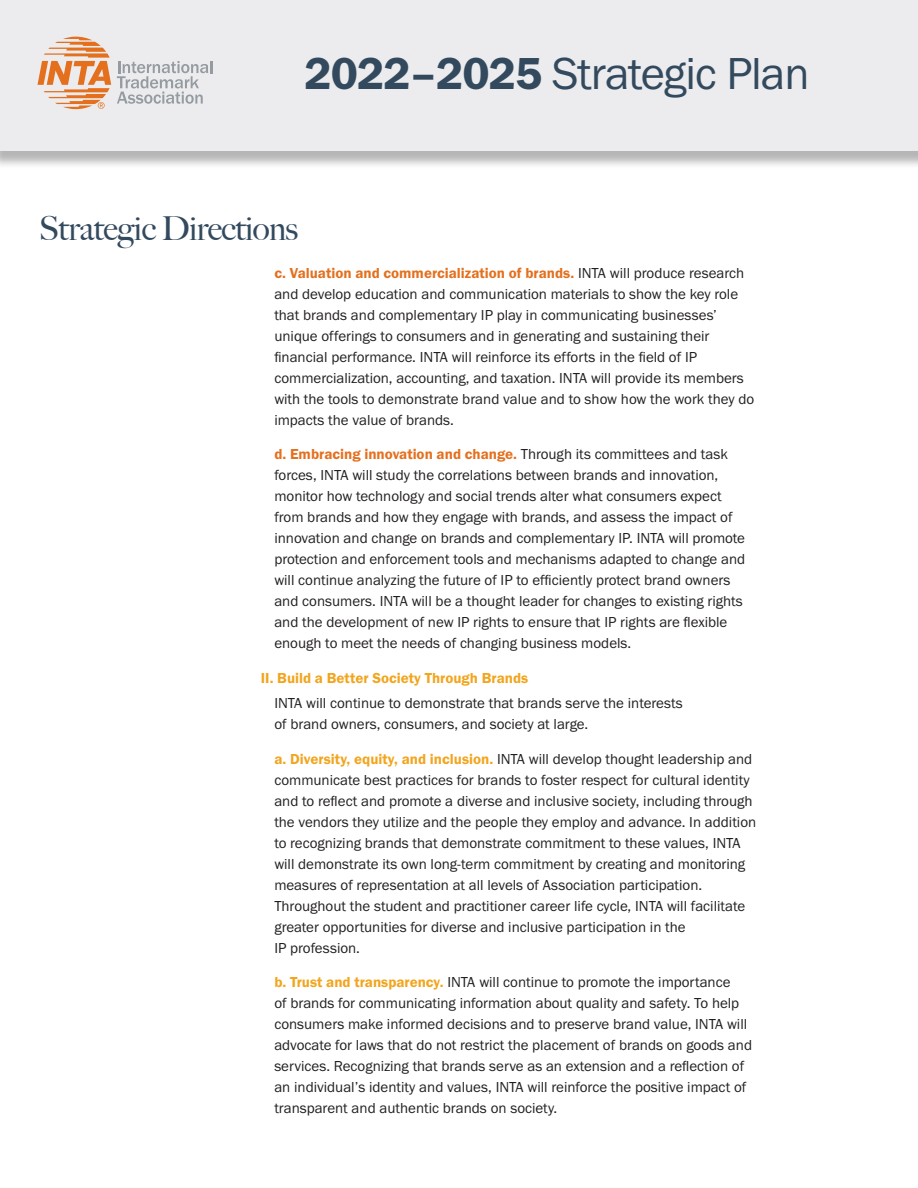
<style>
.page{position:relative;width:918px;height:1188px;background:#fff}
.page>*{position:absolute;margin:0;border:0;box-sizing:border-box;transform-origin:0 0}
.t1{font:46.5px "Franklin Gothic URW Boo";letter-spacing:-.02em;color:#334a5e}
.t2{font:500 33px "Big Caslon";letter-spacing:-.02em;color:#334a5e}
.t3{font:15px/21px "Franklin Gothic URW Boo";color:#231f20}
.t4{font:15px "Franklin Gothic URW Dem";color:#f2a51d}
.s1{font-family:"Franklin Gothic URW Dem"}
.s2{font-family:"Franklin Gothic URW Dem";color:#e4701e}
.s3{font-family:"Franklin Gothic URW Dem";color:#f2a51d}
</style>
<div class="page">
<div style="left:0;top:0;width:918px;height:169px;background:#231f20;opacity:.33"></div>
<div style="left:0;top:0;width:918px;height:151px;background:#ececee"></div>
<svg style="left:117px;top:61px;width:95px;height:43px"></svg>
<svg style="left:37px;top:37px;width:74px;height:72px"></svg>
<p class="t1" style="left:304px;top:44px;width:507px"><span class="s1">2022–2025</span> Strategic Plan</p>
<p class="t2" style="left:39px;top:201px;width:261px">Strategic Directions</p>
<p class="t3" style="left:274px;top:262px;width:481px"><span class="s2">c. Valuation and commercialization of brands.</span> INTA will produce research and develop education and communication materials to show the key role that brands and complementary IP play in communicating businesses’ unique offerings to consumers and in generating and sustaining their financial performance. INTA will reinforce its efforts in the field of IP commercialization, accounting, and taxation. INTA will provide its members with the tools to demonstrate brand value and to show how the work they do impacts the value of brands.</p>
<p class="t3" style="left:274px;top:444px;width:472px"><span class="s2">d. Embracing innovation and change.</span> Through its committees and task forces, INTA will study the correlations between brands and innovation, monitor how technology and social trends alter what consumers expect from brands and how they engage with brands, and assess the impact of innovation and change on brands and complementary IP. INTA will promote protection and enforcement tools and mechanisms adapted to change and will continue analyzing the future of IP to efficiently protect brand owners and consumers. INTA will be a thought leader for changes to existing rights and the development of new IP rights to ensure that IP rights are flexible enough to meet the needs of changing business models.</p>
<p class="t4" style="left:261px;top:669px;width:269px">II. Build a Better Society Through Brands</p>
<p class="t3" style="left:274px;top:693px;width:410px">INTA will continue to demonstrate that brands serve the interests of brand owners, consumers, and society at large.</p>
<p class="t3" style="left:274px;top:748px;width:483px"><span class="s3">a. Diversity, equity, and inclusion.</span> INTA will develop thought leadership and communicate best practices for brands to foster respect for cultural identity and to reflect and promote a diverse and inclusive society, including through the vendors they utilize and the people they employ and advance. In addition to recognizing brands that demonstrate commitment to these values, INTA will demonstrate its own long-term commitment by creating and monitoring measures of representation at all levels of Association participation.<br>Throughout the student and practitioner career life cycle, INTA will facilitate greater opportunities for diverse and inclusive participation in the<br>IP profession.</p>
<p class="t3" style="left:274px;top:972px;width:479px"><span class="s3">b. Trust and transparency.</span> INTA will continue to promote the importance<br>of brands for communicating information about quality and safety. To help consumers make informed decisions and to preserve brand value, INTA will advocate for laws that do not restrict the placement of brands on goods and services. Recognizing that brands serve as an extension and a reflection of an individual’s identity and values, INTA will reinforce the positive impact of transparent and authentic brands on society.</p>
</div>
